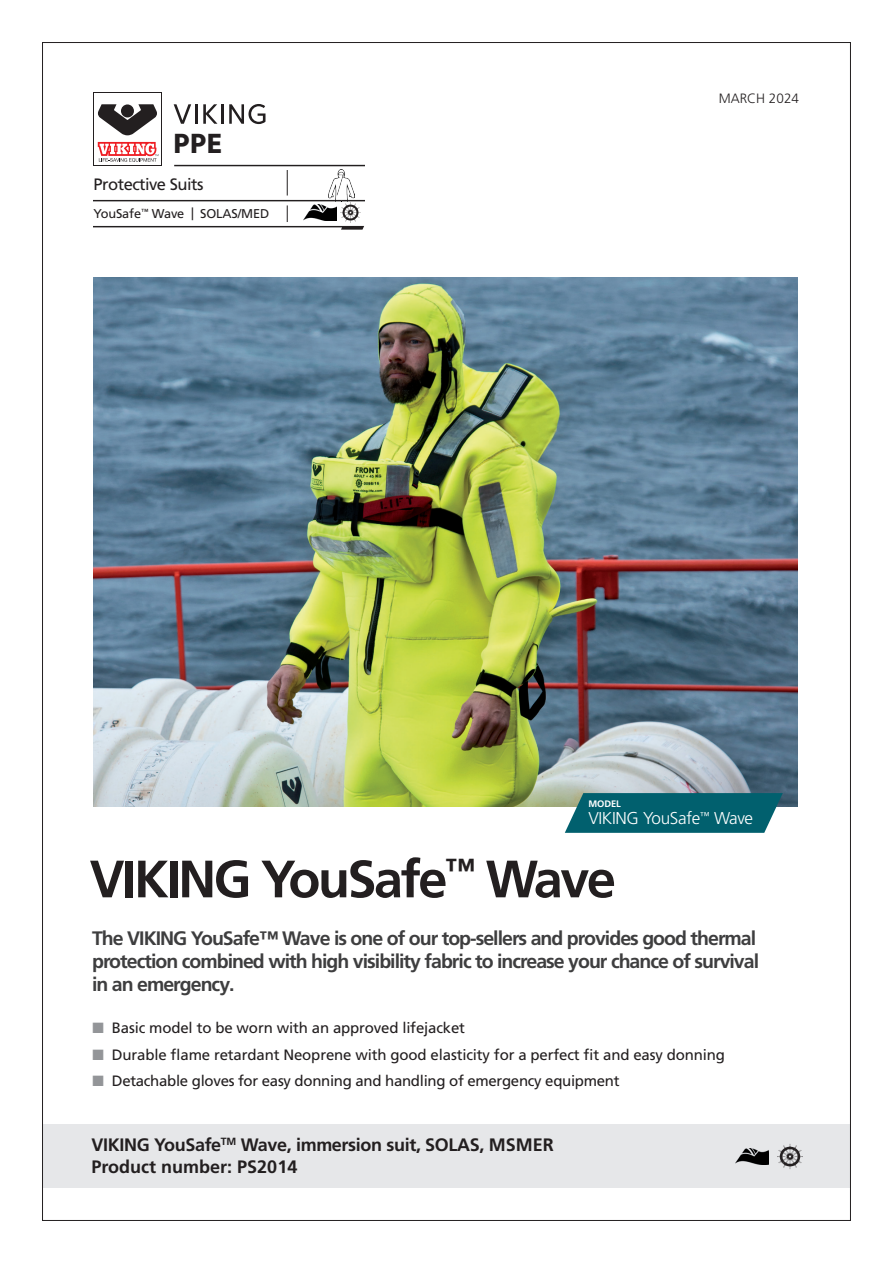
<style>
.page{position:relative;width:893px;height:1263px;background:#fff}
.page>*{position:absolute;margin:0;border:0;box-sizing:border-box;transform-origin:0 0}
.t1{font:700 52.5px "Frutiger LT Pro";letter-spacing:-.05em;color:#231f20}
.t2{font:800 27.45px "Core Sans C 75";color:#231f20}
.t3{font:700 19.5px/23.4px "Frutiger LT Pro";letter-spacing:-.05em;color:#3e3e3f}
.t4{font:700 18px/21.6px "Frutiger LT Pro";letter-spacing:-.02em;color:#231f20}
.t5{font:300 17.1px "Frutiger LT Pro";letter-spacing:-.02em;color:#fff}
.t6{font:16.5px "Frutiger LT Pro";letter-spacing:-.03em;color:#231f20}
.t7{font:15px "Frutiger LT Pro";letter-spacing:-.01em;color:#231f20}
.t8{font:300 13.5px "Frutiger LT Pro";color:#231f20}
.t9{font:12.75px "Frutiger LT Pro";letter-spacing:-.01em;color:#231f20}
.t10{font:700 9.45px "Frutiger LT Pro";letter-spacing:-.01em;color:#fff}
.s1{color:#939598}
</style>
<div class="page">
<div style="left:43px;top:1125px;width:807px;height:63px;background:#e6e7e9"></div>
<img style="left:93px;top:277px;width:705px;height:530px">
<svg style="left:565px;top:793px;width:218px;height:40px;background:#146b77"></svg>
<img style="left:777px;top:1144px;width:26px;height:25px">
<img style="left:736px;top:1149px;width:32px;height:16px">
<svg style="left:94px;top:104px;width:271px;height:126px"></svg>
<img style="left:328px;top:170px;width:27px;height:31px">
<img style="left:339px;top:201px;width:24px;height:24px">
<img style="left:304px;top:205px;width:33px;height:16px">
<h2 class="t2" style="left:173px;top:126px;width:51px">PPE</h2>
<p class="t6" style="left:94px;top:174px;width:111px">Protective Suits</p>
<p class="t9" style="left:94px;top:206px;width:177px">YouSafe<sup>™</sup> Wave | SOLAS/MED</p>
<p class="t8" style="left:719px;top:91px;width:82px">MARCH 2024</p>
<p class="t10" style="left:588px;top:798px;width:34px">MODEL</p>
<p class="t5" style="left:588px;top:808px;width:166px">VIKING YouSafe<sup>™</sup> Wave</p>
<h1 class="t1" style="left:90px;top:848px;width:528px">VIKING YouSafe<sup>™</sup> Wave</h1>
<h3 class="t3" style="left:92px;top:926px;width:668px">The VIKING YouSafe™ Wave is one of our top-sellers and provides good thermal protection combined with high visibility fabric to increase your chance of survival in an emergency.</h3>
<p class="t7" style="left:92px;top:1019px;width:374px"><span class="s1">■</span> Basic model to be worn with an approved lifejacket</p>
<p class="t7" style="left:92px;top:1045px;width:634px"><span class="s1">■</span> Durable flame retardant Neoprene with good elasticity for a perfect fit and easy donning</p>
<p class="t7" style="left:92px;top:1072px;width:529px"><span class="s1">■</span> Detachable gloves for easy donning and handling of emergency equipment</p>
<p class="t4" style="left:92px;top:1134px;width:464px">VIKING YouSafe<sup>TM</sup> Wave, immersion suit, SOLAS, MSMER<br>Product number: PS2014</p>
</div>
